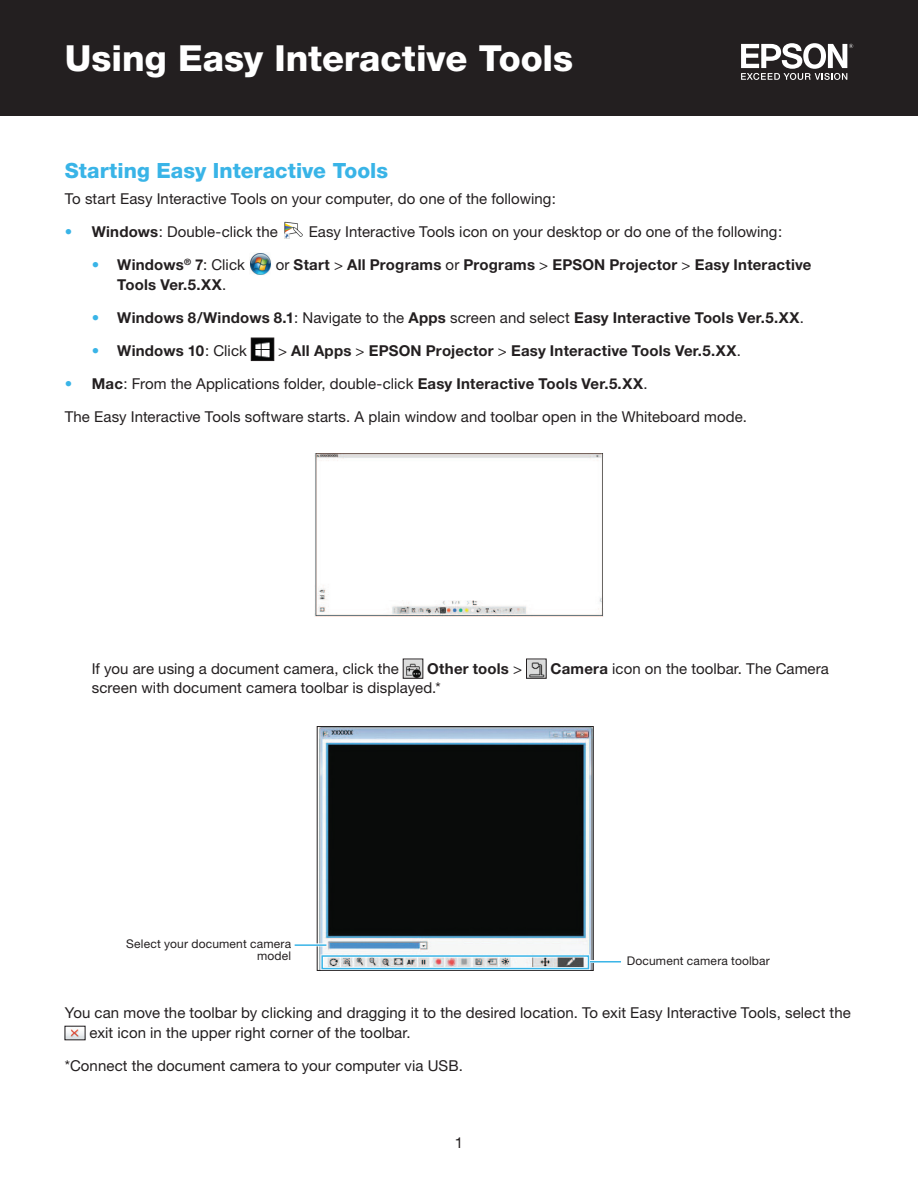
<style>
.page{position:relative;width:918px;height:1188px;background:#fff}
.page>*{position:absolute;margin:0;border:0;box-sizing:border-box;transform-origin:0 0}
.t1{font:800 36px "Helvetica Neue";color:#fff}
.Head_A{font:800 21px "Helvetica Neue";color:#39b4e7}
.body_text{font:15px/19.5px "Helvetica Neue";letter-spacing:.005em;color:#231f20}
.Bullet_text{font:700 15px "Helvetica Neue";letter-spacing:.015em;color:#231f20}
.Bullet_text-2{font:15px "Helvetica Neue";letter-spacing:.005em;color:#231f20}
.body_text-2{font:700 15px "Helvetica Neue";letter-spacing:.015em;color:#231f20}
.t2{font:12px/12px "Helvetica Neue";letter-spacing:.015em;color:#231f20;text-align:right}
.s1{color:#39b4e7}
.s2{font-weight:700}
.s3{font-weight:400;color:#39b4e7}
.s4{font-weight:400}
</style>
<div class="page">
<div style="left:0;top:0;width:918px;height:116px;background:#231f20"></div>
<img style="left:284px;top:221px;width:19px;height:18px">
<img style="left:250px;top:253px;width:21px;height:22px">
<img style="left:253px;top:340px;width:19px;height:19px">
<div style="left:251px;top:338px;width:23px;height:23px;border:1px solid #231f20"></div>
<img style="left:314px;top:453px;width:289px;height:164px">
<img style="left:405px;top:661px;width:16px;height:15px">
<div style="left:403px;top:659px;width:20px;height:19px;border:1px solid #231f20"></div>
<img style="left:528px;top:661px;width:16px;height:15px">
<img style="left:319px;top:728px;width:272px;height:241px">
<div style="left:317px;top:726px;width:276px;height:245px;border:1px solid #231f20"></div>
<hr style="left:589px;top:960px;width:32px;height:3px;background:#fff">
<hr style="left:295px;top:943px;width:31px;height:3px;background:#fff">
<hr style="left:589px;top:961px;width:32px;height:2px;background:#39b4e7">
<hr style="left:295px;top:944px;width:31px;height:2px;background:#39b4e7">
<div style="left:321px;top:955px;width:269px;height:15px;border:3px solid #fff"></div>
<div style="left:321px;top:955px;width:268px;height:14px;border:2px solid #39b4e7"></div>
<img style="left:67px;top:1029px;width:16px;height:9px">
<svg style="left:741px;top:43px;width:112px;height:37px"></svg>
<p class="t1" style="left:65px;top:37px;width:510px">Using Easy Interactive Tools</p>
<p class="Head_A" style="left:65px;top:158px;width:325px">Starting Easy Interactive Tools</p>
<p class="body_text" style="left:65px;top:189px;width:493px">To start Easy Interactive Tools on your computer, do one of the following:</p>
<p class="Bullet_text-2" style="left:65px;top:223px;width:215px"><span class="s1">•</span> <span class="s2">Windows</span>: Double-click the</p>
<p class="Bullet_text-2" style="left:309px;top:223px;width:475px">Easy Interactive Tools icon on your desktop or do one of the following:</p>
<p class="Bullet_text" style="left:92px;top:256px;width:155px"><span class="s3">•</span> Windows<sup>®</sup> 7<span class="s4">: Click</span></p>
<p class="Bullet_text" style="left:276px;top:256px;width:537px"><span class="s4">or</span> Start <span class="s4">&gt;</span> All Programs <span class="s4">or</span> Programs <span class="s4">&gt;</span> EPSON Projector <span class="s4">&gt;</span> Easy Interactive</p>
<p class="Bullet_text" style="left:117px;top:275px;width:111px">Tools Ver.5.XX<span class="s4">.</span></p>
<p class="Bullet_text" style="left:92px;top:308px;width:714px"><span class="s3">•</span> Windows 8/Windows 8.1<span class="s4">: Navigate to the</span> Apps <span class="s4">screen and select</span> Easy Interactive Tools Ver.5.XX<span class="s4">.</span></p>
<p class="Bullet_text" style="left:92px;top:341px;width:157px"><span class="s3">•</span> Windows 10<span class="s4">: Click</span></p>
<p class="Bullet_text" style="left:278px;top:341px;width:464px"><span class="s4">&gt;</span> All Apps <span class="s4">&gt;</span> EPSON Projector <span class="s4">&gt;</span> Easy Interactive Tools Ver.5.XX<span class="s4">.</span></p>
<p class="Bullet_text-2" style="left:65px;top:375px;width:584px"><span class="s1">•</span> <span class="s2">Mac</span>: From the Applications folder, double-click <span class="s2">Easy Interactive Tools Ver.5.XX</span>.</p>
<p class="body_text" style="left:65px;top:407px;width:684px">The Easy Interactive Tools software starts. A plain window and toolbar open in the Whiteboard mode.</p>
<p class="body_text" style="left:92px;top:659px;width:309px">If you are using a document camera, click the</p>
<p class="body_text-2" style="left:427px;top:659px;width:96px">Other tools <span class="s4">&gt;</span></p>
<p class="body_text" style="left:551px;top:659px;width:280px"><span class="s2">Camera</span> icon on the toolbar. The Camera</p>
<p class="body_text" style="left:92px;top:678px;width:351px">screen with document camera toolbar is displayed.*</p>
<p class="t2" style="left:126px;top:938px;width:166px">Select your document camera model</p>
<p class="t2" style="left:627px;top:954px;width:145px">Document camera toolbar</p>
<p class="body_text" style="left:89px;top:1003px;width:763px;text-indent:-25px">You can move the toolbar by clicking and dragging it to the desired location. To exit Easy Interactive Tools, select the exit icon in the upper right corner of the toolbar.</p>
<p class="body_text" style="left:65px;top:1055px;width:400px">*Connect the document camera to your computer via USB.</p>
<p class="body_text" style="left:455px;top:1133px;width:10px">1</p>
</div>
